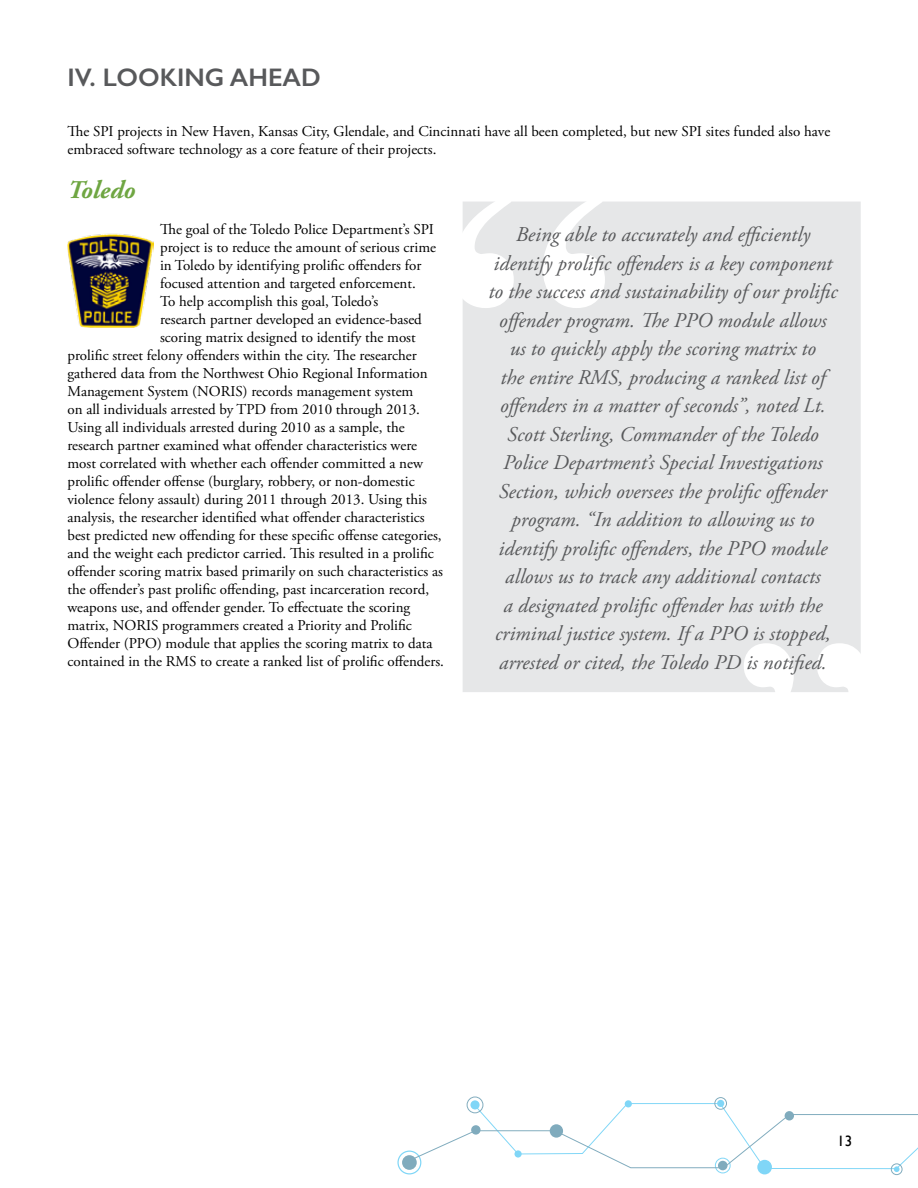
<style>
.page{position:relative;width:918px;height:1188px;background:#fff}
.page>*{position:absolute;margin:0;border:0;box-sizing:border-box;transform-origin:0 0}
.t1{font:600 25.5px "Gill Sans";color:#58595b}
.t2{font:italic 700 25.5px "Adobe Garamond Pro";color:#6fa642}
.t3{font:italic 21px/28.5px "Adobe Garamond Pro";color:#58595b;text-align:center}
.t4{font:15px/18px "Adobe Garamond Pro";color:#000}
.t5{font:15px "Gill Sans";color:#000}
</style>
<div class="page">
<img style="left:68px;top:233px;width:85px;height:94px">
<div style="left:463px;top:202px;width:398px;height:490px;background:#e6e7e8"></div>
<svg style="left:463px;top:201px;width:142px;height:107px"></svg>
<svg style="left:744px;top:643px;width:117px;height:49px"></svg>
<svg style="left:402px;top:1155px;width:15px;height:15px"></svg>
<div style="left:397px;top:1151px;width:24px;height:23px;border:1px solid #00aeef;border-radius:50%"></div>
<div style="left:715px;top:1158px;width:16px;height:15px;border:1px solid #00aeef;border-radius:50%"></div>
<svg style="left:470px;top:1100px;width:10px;height:9px"></svg>
<div style="left:467px;top:1097px;width:16px;height:16px;border:1px solid #00587c;border-radius:50%"></div>
<svg style="left:625px;top:1100px;width:7px;height:7px"></svg>
<div style="left:757px;top:1160px;width:15px;height:14px;background:#80d6f7;border-radius:50%"></div>
<div style="left:891px;top:1163px;width:11px;height:12px;border:1px solid #00587c;border-radius:50%"></div>
<div style="left:717px;top:1100px;width:7px;height:7px;background:#80d6f7;border-radius:50%"></div>
<div style="left:714px;top:1097px;width:13px;height:13px;border:1px solid #00587c;border-radius:50%"></div>
<svg style="left:405px;top:1103px;width:513px;height:69px"></svg>
<svg style="left:785px;top:1111px;width:9px;height:10px"></svg>
<h1 class="t1" style="left:68px;top:62px;width:255px">IV. LOOKING AHEAD</h1>
<p class="t4" style="left:68px;top:122px;width:764px">The SPI projects in New Haven, Kansas City, Glendale, and Cincinnati have all been completed, but new SPI sites funded also have embraced software technology as a core feature of their projects.</p>
<h1 class="t2" style="left:68px;top:175px;width:69px">Toledo</h1>
<p class="t4" style="left:160px;top:221px;width:275px">The goal of the Toledo Police Department’s SPI</p>
<p class="t4" style="left:160px;top:239px;width:277px">project is to reduce the amount of serious crime</p>
<p class="t4" style="left:160px;top:257px;width:263px">in Toledo by identifying prolific offenders for</p>
<p class="t4" style="left:160px;top:275px;width:257px">focused attention and targeted enforcement.</p>
<p class="t4" style="left:160px;top:293px;width:220px">To help accomplish this goal, Toledo’s</p>
<p class="t4" style="left:160px;top:311px;width:263px">research partner developed an evidence-based</p>
<p class="t4" style="left:160px;top:329px;width:257px">scoring matrix designed to identify the most</p>
<p class="t4" style="left:68px;top:347px;width:351px">prolific street felony offenders within the city. The researcher</p>
<p class="t4" style="left:68px;top:365px;width:362px">gathered data from the Northwest Ohio Regional Information</p>
<p class="t4" style="left:68px;top:383px;width:347px">Management System (NORIS) records management system</p>
<p class="t4" style="left:68px;top:401px;width:354px">on all individuals arrested by TPD from 2010 through 2013.</p>
<p class="t4" style="left:68px;top:419px;width:339px">Using all individuals arrested during 2010 as a sample, the</p>
<p class="t4" style="left:68px;top:437px;width:351px">research partner examined what offender characteristics were</p>
<p class="t4" style="left:68px;top:455px;width:357px">most correlated with whether each offender committed a new</p>
<p class="t4" style="left:68px;top:473px;width:349px">prolific offender offense (burglary, robbery, or non-domestic</p>
<p class="t4" style="left:68px;top:491px;width:361px">violence felony assault) during 2011 through 2013. Using this</p>
<p class="t4" style="left:68px;top:509px;width:359px">analysis, the researcher identified what offender characteristics</p>
<p class="t4" style="left:68px;top:527px;width:376px">best predicted new offending for these specific offense categories,</p>
<p class="t4" style="left:68px;top:545px;width:368px">and the weight each predictor carried. This resulted in a prolific</p>
<p class="t4" style="left:68px;top:563px;width:377px">offender scoring matrix based primarily on such characteristics as</p>
<p class="t4" style="left:68px;top:581px;width:363px">the offender’s past prolific offending, past incarceration record,</p>
<p class="t4" style="left:68px;top:599px;width:344px">weapons use, and offender gender. To effectuate the scoring</p>
<p class="t4" style="left:68px;top:617px;width:346px">matrix, NORIS programmers created a Priority and Prolific</p>
<p class="t4" style="left:68px;top:635px;width:366px">Offender (PPO) module that applies the scoring matrix to data</p>
<p class="t4" style="left:68px;top:653px;width:378px">contained in the RMS to create a ranked list of prolific offenders.</p>
<p class="t3" style="left:488px;top:221px;width:351px">Being able to accurately and efficiently identify prolific offenders is a key component to the success and sustainability of our prolific offender program. The PPO module allows<br>us to quickly apply the scoring matrix to<br>the entire RMS, producing a ranked list of offenders in a matter of seconds”, noted Lt.<br>Scott Sterling, Commander of the Toledo Police Department’s Special Investigations Section, which oversees the prolific offender program. “In addition to allowing us to identify prolific offenders, the PPO module allows us to track any additional contacts<br>a designated prolific offender has with the criminal justice system. If a PPO is stopped, arrested or cited, the Toledo PD is notified.</p>
<p class="t5" style="left:837px;top:1132px;width:16px">13</p>
</div>
